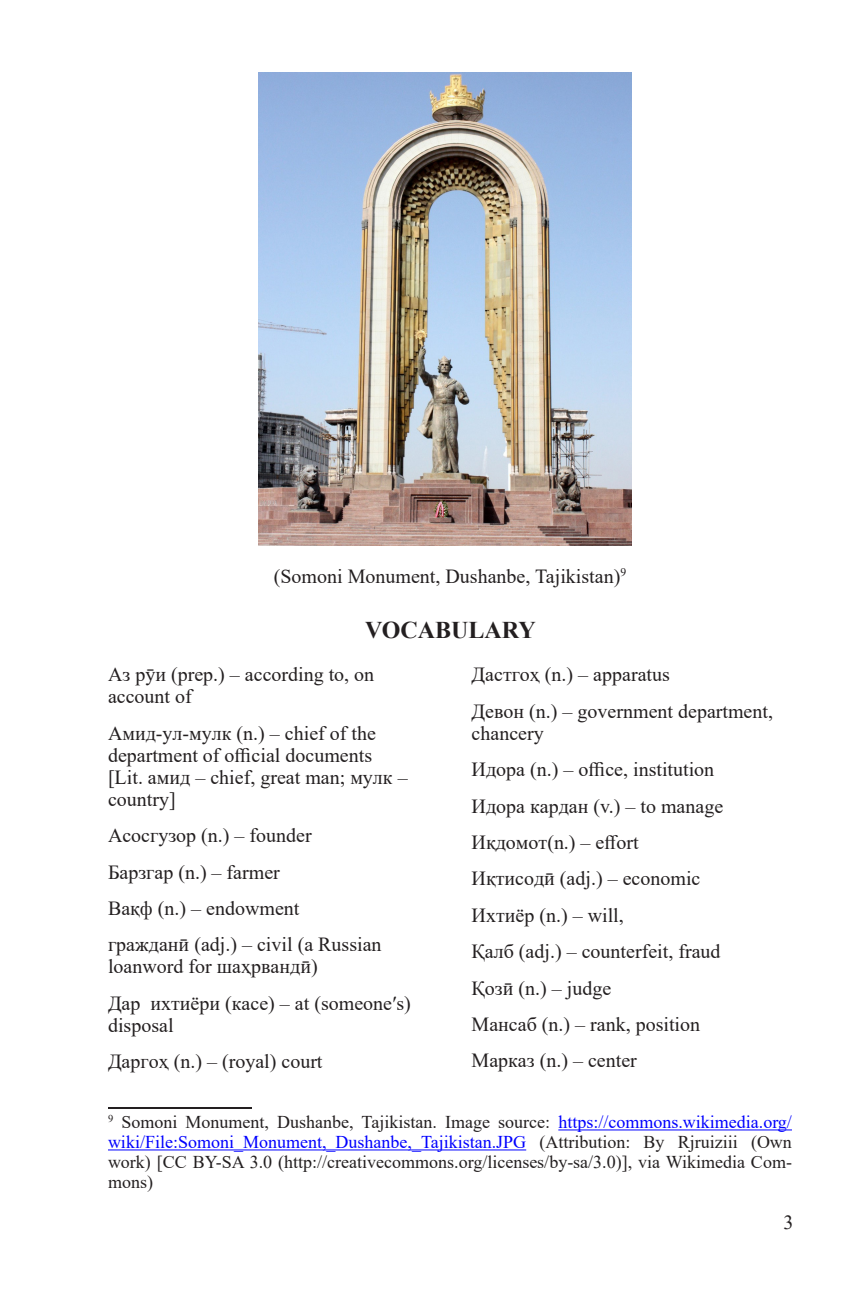
<style>
.page{position:relative;width:864px;height:1296px;background:#fff}
.page>*{position:absolute;margin:0;border:0;box-sizing:border-box;transform-origin:0 0}
.t1{font:700 24px "Times New Roman";color:#231f20}
.t2{font:20px/22px "Times New Roman";color:#231f20}
.t3{font:18px/20px "Times New Roman";color:#231f20;text-align:justify}
.s1{color:#00f}
</style>
<div class="page">
<hr style="left:108px;top:1107px;width:144px;height:2px;background:#231f20">
<hr style="left:558px;top:1130px;width:234px;height:1px;background:#00f">
<hr style="left:108px;top:1150px;width:418px;height:1px;background:#00f">
<img style="left:259px;top:72px;width:373px;height:473px">
<p class="t2" style="left:274px;top:564px;width:354px">(Somoni Monument, Dushanbe, Tajikistan)<sup>9</sup></p>
<p class="t1" style="left:365px;top:613px;width:172px">VOCABULARY</p>
<p class="t2" style="left:108px;top:663px;width:268px">Аз рӯи (prep.) – according to, on account of</p>
<p class="t2" style="left:108px;top:721px;width:301px">Амид-ул-мулк (n.) – chief of the department of official documents [Lit. амид – chief, great man; мулк – country]</p>
<p class="t2" style="left:108px;top:824px;width:205px">Асосгузор (n.) – founder</p>
<p class="t2" style="left:108px;top:860px;width:173px">Барзгар (n.) – farmer</p>
<p class="t2" style="left:108px;top:897px;width:193px">Вақф (n.) – endowment</p>
<p class="t2" style="left:108px;top:933px;width:275px">гражданӣ (adj.) – civil (a Russian loanword for шаҳрвандӣ)</p>
<p class="t2" style="left:108px;top:991px;width:304px">Дар ихтиёри (касе) – at (someoneʹs) disposal</p>
<p class="t2" style="left:108px;top:1050px;width:216px">Даргоҳ (n.) – (royal) court</p>
<p class="t2" style="left:472px;top:663px;width:200px">Дастгоҳ (n.) – apparatus</p>
<p class="t2" style="left:472px;top:699px;width:303px">Девон (n.) – government department, chancery</p>
<p class="t2" style="left:472px;top:758px;width:244px">Идора (n.) – office, institution</p>
<p class="t2" style="left:472px;top:794px;width:253px">Идора кардан (v.) – to manage</p>
<p class="t2" style="left:472px;top:831px;width:169px">Иқдомот(n.) – еffort</p>
<p class="t2" style="left:472px;top:867px;width:230px">Иқтисодӣ (adj.) – economic</p>
<p class="t2" style="left:472px;top:903px;width:154px">Ихтиёр (n.) – will,</p>
<p class="t2" style="left:472px;top:940px;width:250px">Қалб (adj.) – counterfeit, fraud</p>
<p class="t2" style="left:472px;top:976px;width:141px">Қозӣ (n.) – judge</p>
<p class="t2" style="left:472px;top:1013px;width:230px">Мансаб (n.) – rank, position</p>
<p class="t2" style="left:472px;top:1049px;width:167px">Марказ (n.) – center</p>
<p class="t3" style="left:108px;top:1111px;width:686px"><sup>9</sup> Somoni Monument, Dushanbe, Tajikistan. Image source: <span class="s1">https://commons.wikimedia.org/ wiki/File:Somoni_Monument,_Dushanbe,_Tajikistan.JPG</span> (Attribution: By Rjruiziii (Own work) [CC BY-SA 3.0 (http://creativecommons.org/licenses/by-sa/3.0)], via Wikimedia Com&shy;mons)</p>
<p class="t2" style="left:783px;top:1211px;width:11px">3</p>
</div>
